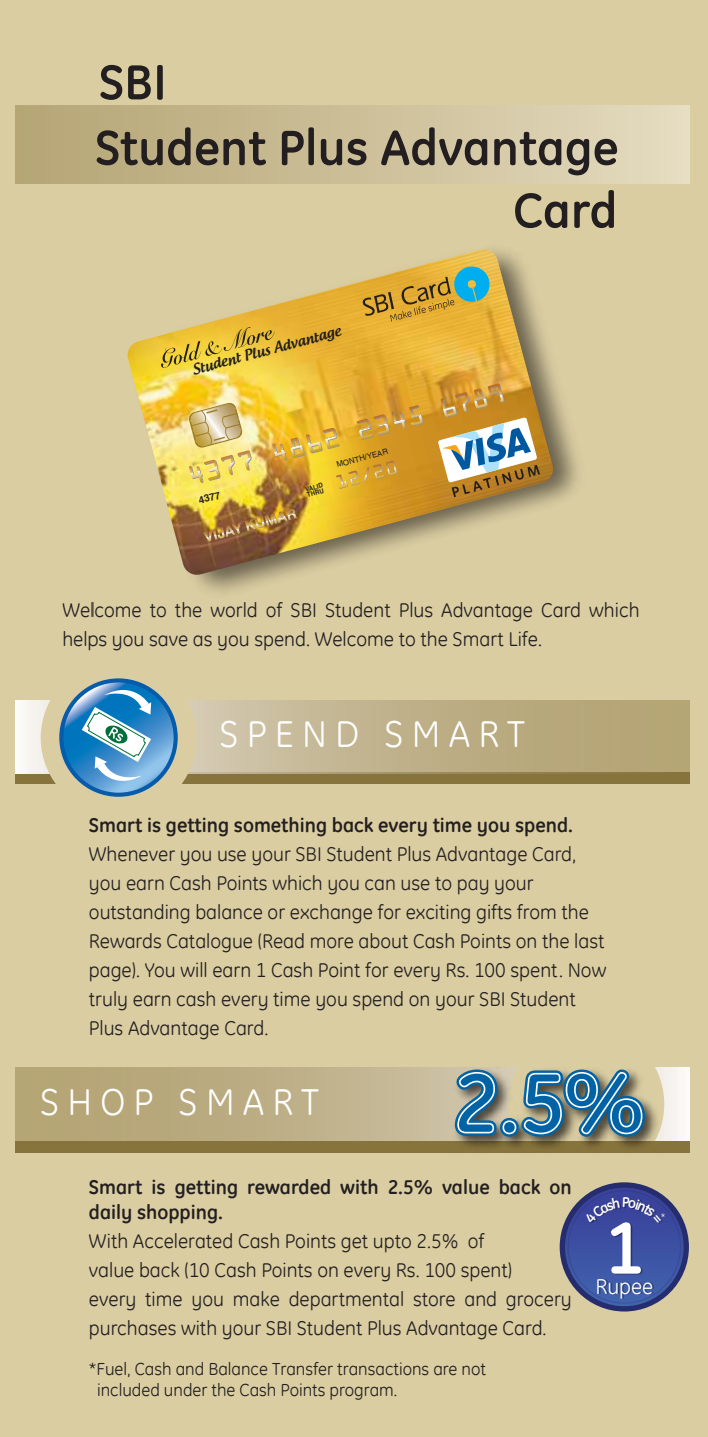
<style>
.page{position:relative;width:708px;height:1437px;background:#fff}
.page>*{position:absolute;margin:0;border:0;box-sizing:border-box;transform-origin:0 0}
.t1{font:700 74.25px "GE Inspira";color:#fff}
.t2{font:700 50px "GE Inspira";color:#231f20}
.t3{font:37.5px "GE Inspira";letter-spacing:.22em;color:#fff}
.t4{font:21.75px "GE Inspira";color:#fff}
.t5{font:20px/29px "GE Inspira";color:#231f20}
.t6{font:700 20px/25px "GE Inspira";color:#231f20}
.t7{font:17.5px/21px "GE Inspira";color:#231f20}
.t8{font:500 14.25px "Androgyne";color:#231f20}
.t9{font:10.75px "GE Inspira";color:#fff}
.t10{font:700 10px "Helvetica";color:#231f20}
.t11{font:8px "Helvetica";color:#231f20}
.t12{font:700 6.75px/5.8px "Helvetica";color:#231f20;scale:.9 1}
</style>
<div class="page">
<div style="left:0;top:0;width:707px;height:1436px;background:#dacda2"></div>
<svg style="left:15px;top:1067px;width:674px;height:73px"></svg>
<div style="left:15px;top:772px;width:674px;height:11px;background:#87743d"></div>
<svg style="left:16px;top:700px;width:673px;height:73px"></svg>
<div style="left:41px;top:660px;width:156px;height:155px;background:#dacda2;border-radius:50%"></div>
<div style="left:508px;top:1026px;width:156px;height:156px;background:#dacda2;border-radius:50%"></div>
<div style="left:16px;top:106px;width:673px;height:78px;background:linear-gradient(to right,#b5a473,#e4dbbf)"></div>
<svg style="left:61px;top:680px;width:115px;height:114px"></svg>
<div style="left:59px;top:678px;width:119px;height:118px;border:4px solid #065baa;border-radius:50%"></div>
<svg style="left:82px;top:679px;width:69px;height:112px"></svg>
<div style="left:15px;top:1141px;width:674px;height:11px;background:#87743d"></div>
<div style="left:559px;top:1182px;width:129px;height:129px;background:#262d6e;border-radius:50%"></div>
<div style="left:565px;top:1187px;width:118px;height:119px;background:linear-gradient(to bottom,#373c93,#4163ae);border-radius:59px"></div>
<img style="left:445px;top:1052px;width:221px;height:120px">
<div style="left:500px;top:1118px;width:18px;height:18px;border:7px solid #0063a5;border-radius:50%"></div>
<svg style="left:451px;top:1066px;width:49px;height:73px"></svg>
<div style="left:503px;top:1121px;width:12px;height:12px;background:#0063a5;border-radius:50%"></div>
<div style="left:502px;top:1120px;width:14px;height:14px;border:2px solid #fff;border-radius:50%"></div>
<svg style="left:516px;top:942px;width:132px;height:198px"></svg>
<div style="left:93px;top:198px;width:545px;height:447px;background:#dacda2"></div>
<img style="left:126px;top:249px;width:428px;height:327px">
<svg style="left:161px;top:327px;width:114px;height:41px"></svg>
<img style="left:203px;top:508px;width:94px;height:33px">
<svg style="left:362px;top:265px;width:129px;height:57px"></svg>
<img style="left:188px;top:402px;width:64px;height:81px">
<img style="left:272px;top:405px;width:151px;height:84px">
<svg style="left:438px;top:383px;width:102px;height:114px"></svg>
<div style="left:584px;top:1196px;width:77px;height:27px;background:#3a439b"></div>
<h2 class="t2" style="left:99px;top:50px;width:70px">SBI</h2>
<h2 class="t2" style="left:95px;top:115px;width:525px">Student Plus Advantage</h2>
<h2 class="t2" style="left:512px;top:178px;width:106px">Card</h2>
<p class="t8" style="left:190px;top:361px;width:155px;rotate:-15deg">Student Plus Advantage</p>
<p class="t10" style="left:197px;top:494px;width:24px;rotate:-15deg">4377</p>
<p class="t12" style="left:304px;top:486px;width:21px;rotate:-15deg">VALID<br>THRU</p>
<p class="t11" style="left:335px;top:460px;width:54px;rotate:-15deg">MONTH/YEAR</p>
<p class="t5" style="left:62px;top:595px;width:578px">Welcome to the world of SBI Student Plus Advantage Card which helps you save as you spend. Welcome to the Smart Life.</p>
<h3 class="t3" style="left:219px;top:710px;width:307px">SPEND SMART</h3>
<p class="t6" style="left:89px;top:812px;width:485px">Smart is getting something back every time you spend.</p>
<p class="t5" style="left:89px;top:839px;width:519px">Whenever you use your SBI Student Plus Advantage Card, you earn Cash Points which you can use to pay your outstanding balance or exchange for exciting gifts from the Rewards Catalogue (Read more about Cash Points on the last page). You will earn 1 Cash Point for every Rs. 100 spent. Now truly earn cash every time you spend on your SBI Student Plus Advantage Card.</p>
<h3 class="t3" style="left:40px;top:1078px;width:280px">SHOP SMART</h3>
<p class="t6" style="left:89px;top:1173px;width:484px">Smart is getting rewarded with 2.5% value back on daily shopping.</p>
<p class="t5" style="left:89px;top:1225px;width:484px">With Accelerated Cash Points get upto 2.5% of<br>value back (10 Cash Points on every Rs. 100 spent)<br>every time you make departmental store and grocery purchases with your SBI Student Plus Advantage Card.</p>
<h1 class="t1" style="left:604px;top:1200px;width:41px">1</h1>
<p class="t4" style="left:595px;top:1271px;width:59px">Rupee</p>
<p class="t9" style="left:660px;top:1209px;width:6px">*</p>
<p class="t7" style="left:97px;top:1357px;width:390px;text-indent:-8px">*Fuel, Cash and Balance Transfer transactions are not included under the Cash Points program.</p>
</div>
